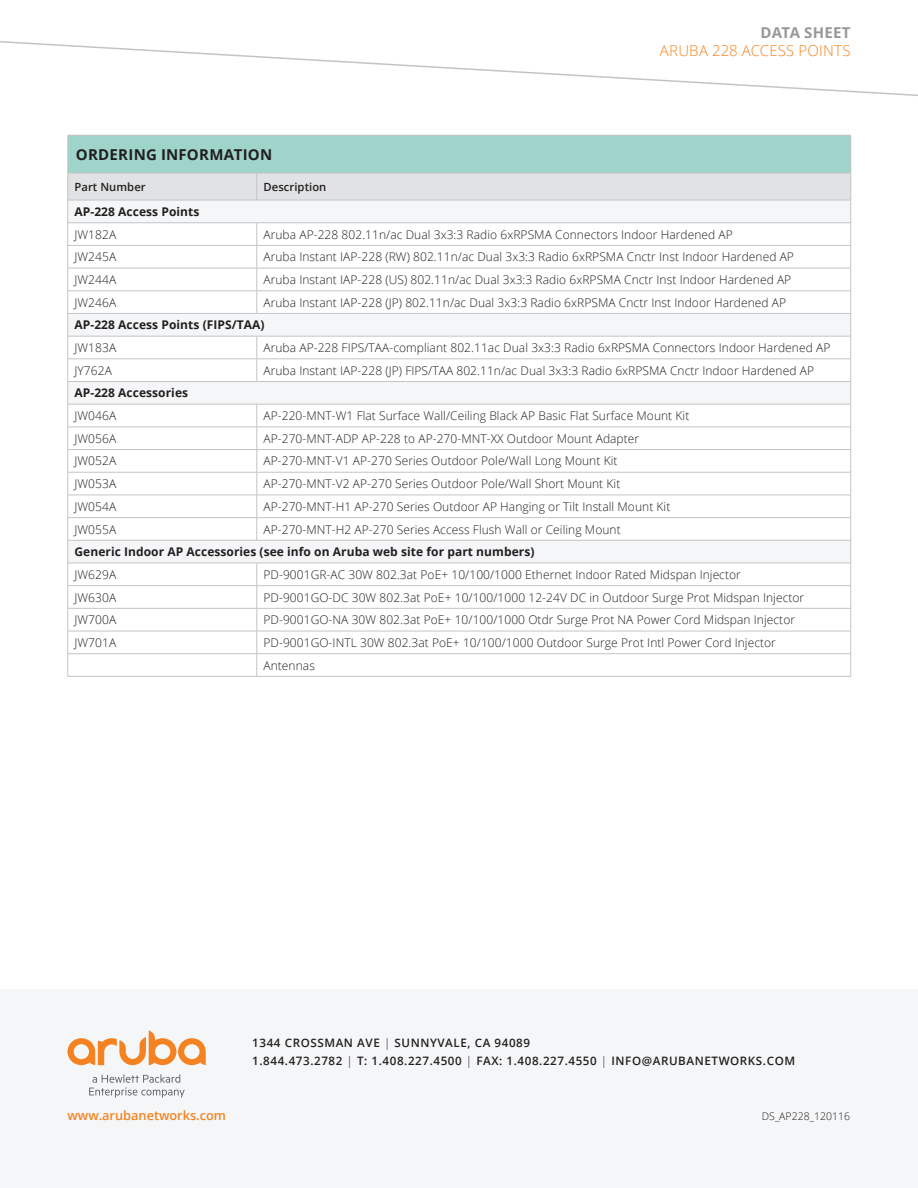
<style>
.page{position:relative;width:918px;height:1188px;background:#fff}
.page>*{position:absolute;margin:0;border:0;box-sizing:border-box;transform-origin:0 0}
.t1{font:300 15px "Open Sans";letter-spacing:.01em;color:#f58320}
.t2{font:700 15px "Open Sans";letter-spacing:.015em;color:#231f20}
.t3{font:700 15px "Open Sans";letter-spacing:.01em;color:#999899}
.t4{font:600 12.75px "Open Sans";color:#f58320}
.t5{font:300 12px/22.6px "Open Sans";letter-spacing:.005em;color:#231f20}
.t6{font:700 12px "Open Sans";letter-spacing:.005em;color:#231f20}
.t7{font:600 11.7px/18px "Open Sans";letter-spacing:.05em;color:#231f20}
.t8{font:600 11.25px "Open Sans";letter-spacing:.005em;color:#231f20}
.t9{font:300 10.5px "Open Sans";color:#231f20}
.s1{font-weight:300}
</style>
<div class="page">
<div style="left:0;top:990px;width:918px;height:198px;background:#f4f6f7"></div>
<svg style="left:89px;top:1074px;width:96px;height:24px"></svg>
<svg style="left:67px;top:1030px;width:139px;height:35px"></svg>
<svg style="left:0;top:41px;width:918px;height:55px"></svg>
<div style="left:68px;top:135px;width:783px;height:38px;background:#9fd4ca"></div>
<hr style="left:68px;top:135px;width:189px;height:1px;background:#c3c4c6">
<hr style="left:67px;top:136px;width:1px;height:37px;background:#c3c4c6">
<hr style="left:257px;top:135px;width:594px;height:1px;background:#c3c4c6">
<hr style="left:850px;top:136px;width:1px;height:37px;background:#c3c4c6">
<hr style="left:68px;top:676px;width:189px;height:1px;background:#c3c4c6">
<hr style="left:257px;top:676px;width:594px;height:1px;background:#c3c4c6">
<svg style="left:67px;top:173px;width:784px;height:503px"></svg>
<p class="t3" style="left:761px;top:22px;width:92px">DATA SHEET</p>
<p class="t1" style="left:660px;top:41px;width:192px">ARUBA 228 ACCESS POINTS</p>
<p class="t2" style="left:76px;top:144px;width:198px">ORDERING INFORMATION</p>
<p class="t8" style="left:75px;top:179px;width:73px">Part Number</p>
<p class="t8" style="left:264px;top:179px;width:64px">Description</p>
<p class="t6" style="left:75px;top:203px;width:126px">AP-228 Access Points</p>
<p class="t5" style="left:75px;top:223px;width:43px">JW182A</p>
<p class="t5" style="left:264px;top:223px;width:471px">Aruba AP-228 802.11n/ac Dual 3x3:3 Radio 6xRPSMA Connectors Indoor Hardened AP</p>
<p class="t5" style="left:75px;top:245px;width:43px">JW245A</p>
<p class="t5" style="left:264px;top:245px;width:532px">Aruba Instant IAP-228 (RW) 802.11n/ac Dual 3x3:3 Radio 6xRPSMA Cnctr Inst Indoor Hardened AP</p>
<p class="t5" style="left:75px;top:268px;width:43px">JW244A</p>
<p class="t5" style="left:264px;top:268px;width:529px">Aruba Instant IAP-228 (US) 802.11n/ac Dual 3x3:3 Radio 6xRPSMA Cnctr Inst Indoor Hardened AP</p>
<p class="t5" style="left:75px;top:291px;width:43px">JW246A</p>
<p class="t5" style="left:264px;top:291px;width:524px">Aruba Instant IAP-228 (JP) 802.11n/ac Dual 3x3:3 Radio 6xRPSMA Cnctr Inst Indoor Hardened AP</p>
<p class="t6" style="left:75px;top:317px;width:192px">AP-228 Access Points (FIPS/TAA)</p>
<p class="t5" style="left:75px;top:336px;width:43px">JW183A</p>
<p class="t5" style="left:264px;top:336px;width:568px">Aruba AP-228 FIPS/TAA-compliant 802.11ac Dual 3x3:3 Radio 6xRPSMA Connectors Indoor Hardened AP</p>
<p class="t5" style="left:75px;top:359px;width:39px">JY762A</p>
<p class="t5" style="left:264px;top:359px;width:552px">Aruba Instant IAP-228 (JP) FIPS/TAA 802.11n/ac Dual 3x3:3 Radio 6xRPSMA Cnctr Indoor Hardened AP</p>
<p class="t6" style="left:75px;top:385px;width:115px">AP-228 Accessories</p>
<p class="t5" style="left:75px;top:404px;width:43px">JW046A</p>
<p class="t5" style="left:264px;top:404px;width:427px">AP-220-MNT-W1 Flat Surface Wall/Ceiling Black AP Basic Flat Surface Mount Kit</p>
<p class="t5" style="left:75px;top:427px;width:43px">JW056A</p>
<p class="t5" style="left:264px;top:427px;width:377px">AP-270-MNT-ADP AP-228 to AP-270-MNT-XX Outdoor Mount Adapter</p>
<p class="t5" style="left:75px;top:449px;width:43px">JW052A</p>
<p class="t5" style="left:264px;top:449px;width:356px">AP-270-MNT-V1 AP-270 Series Outdoor Pole/Wall Long Mount Kit</p>
<p class="t5" style="left:75px;top:472px;width:43px">JW053A</p>
<p class="t5" style="left:264px;top:472px;width:358px">AP-270-MNT-V2 AP-270 Series Outdoor Pole/Wall Short Mount Kit</p>
<p class="t5" style="left:75px;top:495px;width:43px">JW054A</p>
<p class="t5" style="left:264px;top:495px;width:408px">AP-270-MNT-H1 AP-270 Series Outdoor AP Hanging or Tilt Install Mount Kit</p>
<p class="t5" style="left:75px;top:518px;width:43px">JW055A</p>
<p class="t5" style="left:264px;top:518px;width:359px">AP-270-MNT-H2 AP-270 Series Access Flush Wall or Ceiling Mount</p>
<p class="t6" style="left:75px;top:543px;width:461px">Generic Indoor AP Accessories (see info on Aruba web site for part numbers)</p>
<p class="t5" style="left:75px;top:563px;width:43px">JW629A</p>
<p class="t5" style="left:264px;top:563px;width:479px">PD-9001GR-AC 30W 802.3at PoE+ 10/100/1000 Ethernet Indoor Rated Midspan Injector</p>
<p class="t5" style="left:75px;top:586px;width:43px">JW630A</p>
<p class="t5" style="left:264px;top:586px;width:542px">PD-9001GO-DC 30W 802.3at PoE+ 10/100/1000 12-24V DC in Outdoor Surge Prot Midspan Injector</p>
<p class="t5" style="left:75px;top:608px;width:43px">JW700A</p>
<p class="t5" style="left:264px;top:608px;width:533px">PD-9001GO-NA 30W 802.3at PoE+ 10/100/1000 Otdr Surge Prot NA Power Cord Midspan Injector</p>
<p class="t5" style="left:75px;top:631px;width:43px">JW701A</p>
<p class="t5" style="left:264px;top:631px;width:514px">PD-9001GO-INTL 30W 802.3at PoE+ 10/100/1000 Outdoor Surge Prot Intl Power Cord Injector<br>Antennas</p>
<p class="t7" style="left:252px;top:1033px;width:544px">1344 CROSSMAN AVE <span class="s1">|</span> SUNNYVALE, CA 94089<br>1.844.473.2782 <span class="s1">|</span> T: 1.408.227.4500 <span class="s1">|</span> FAX: 1.408.227.4550 <span class="s1">|</span> INFO@ARUBANETWORKS.COM</p>
<p class="t4" style="left:68px;top:1107px;width:160px">www.arubanetworks.com</p>
<p class="t9" style="left:762px;top:1109px;width:90px">DS_AP228_120116</p>
</div>
